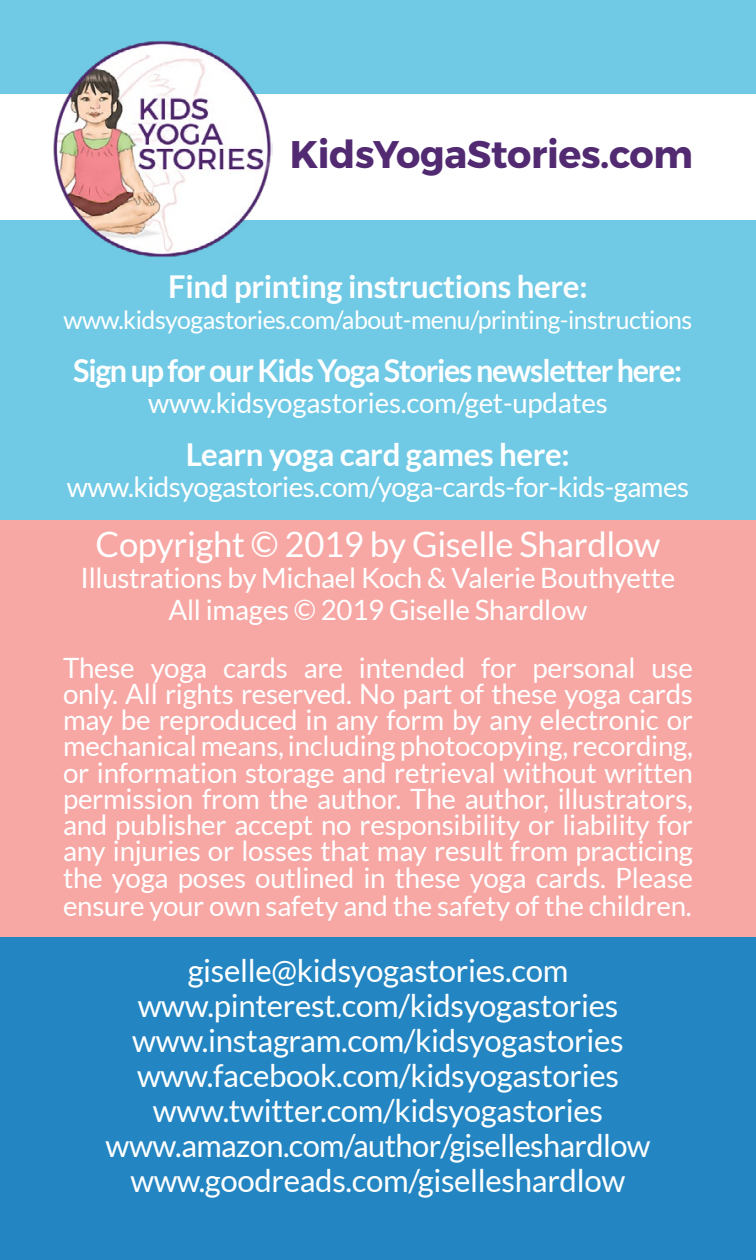
<style>
.page{position:relative;width:756px;height:1260px;background:#f7a7a4}
.page>*{position:absolute;margin:0;border:0;box-sizing:border-box;transform-origin:0 0}
.t1{font:700 38.5px "Montserrat";letter-spacing:-.01em;color:#522a71}
.t2{font:35px "Lato";letter-spacing:-.01em;color:#fff}
.t3{font:31.5px/35px "Lato";letter-spacing:-.01em;color:#fff;text-align:center}
.t4{font:700 31.5px "Lato";letter-spacing:-.01em;color:#fff}
.t5{font:700 31.5px "Lato";letter-spacing:-.04em;color:#fff}
.t6{font:28px/26.6px "Lato";letter-spacing:-.01em;color:#fff;text-align:center}
.t7{font:25.2px "Lato";letter-spacing:-.02em;color:#fff}
</style>
<div class="page">
<div style="left:0;top:937px;width:756px;height:323px;background:#2386c2"></div>
<div style="left:0;top:0;width:756px;height:520px;background:#71cae5"></div>
<div style="left:0;top:94px;width:756px;height:126px;background:#fff"></div>
<img style="left:53px;top:41px;width:220px;height:216px">
<h1 class="t1" style="left:290px;top:131px;width:405px">KidsYogaStories.com</h1>
<p class="t4" style="left:168px;top:268px;width:421px">Find printing instructions here:</p>
<p class="t7" style="left:64px;top:306px;width:630px">www.kidsyogastories.com/about-menu/printing-instructions</p>
<p class="t5" style="left:73px;top:352px;width:611px">Sign up for our Kids Yoga Stories newsletter here:</p>
<p class="t6" style="left:148px;top:390px;width:461px">www.kidsyogastories.com/get-updates</p>
<p class="t4" style="left:186px;top:436px;width:385px">Learn yoga card games here:</p>
<p class="t6" style="left:67px;top:474px;width:624px">www.kidsyogastories.com/yoga-cards-for-kids-games</p>
<p class="t2" style="left:96px;top:525px;width:566px">Copyright © 2019 by Giselle Shardlow</p>
<p class="t6" style="left:81px;top:562px;width:596px;line-height:31.5px">Illustrations by Michael Koch &amp; Valerie Bouthyette<br>All images © 2019 Giselle Shardlow</p>
<p class="t6" style="left:63px;top:654px;width:632px;text-align:justify">These yoga cards are intended for personal use only. All rights reserved. No part of these yoga cards may be reproduced in any form by any electronic or mechanical means, including photocopying, recording, or information storage and retrieval without written permission from the author. The author, illustrators, and publisher accept no responsibility or liability for any injuries or losses that may result from practicing the yoga poses outlined in these yoga cards. Please ensure your own safety and the safety of the children.</p>
<p class="t3" style="left:105px;top:953px;width:547px">giselle@kidsyogastories.com www.pinterest.com/kidsyogastories www.instagram.com/kidsyogastories www.facebook.com/kidsyogastories www.twitter.com/kidsyogastories www.amazon.com/author/giselleshardlow www.goodreads.com/giselleshardlow</p>
</div>
